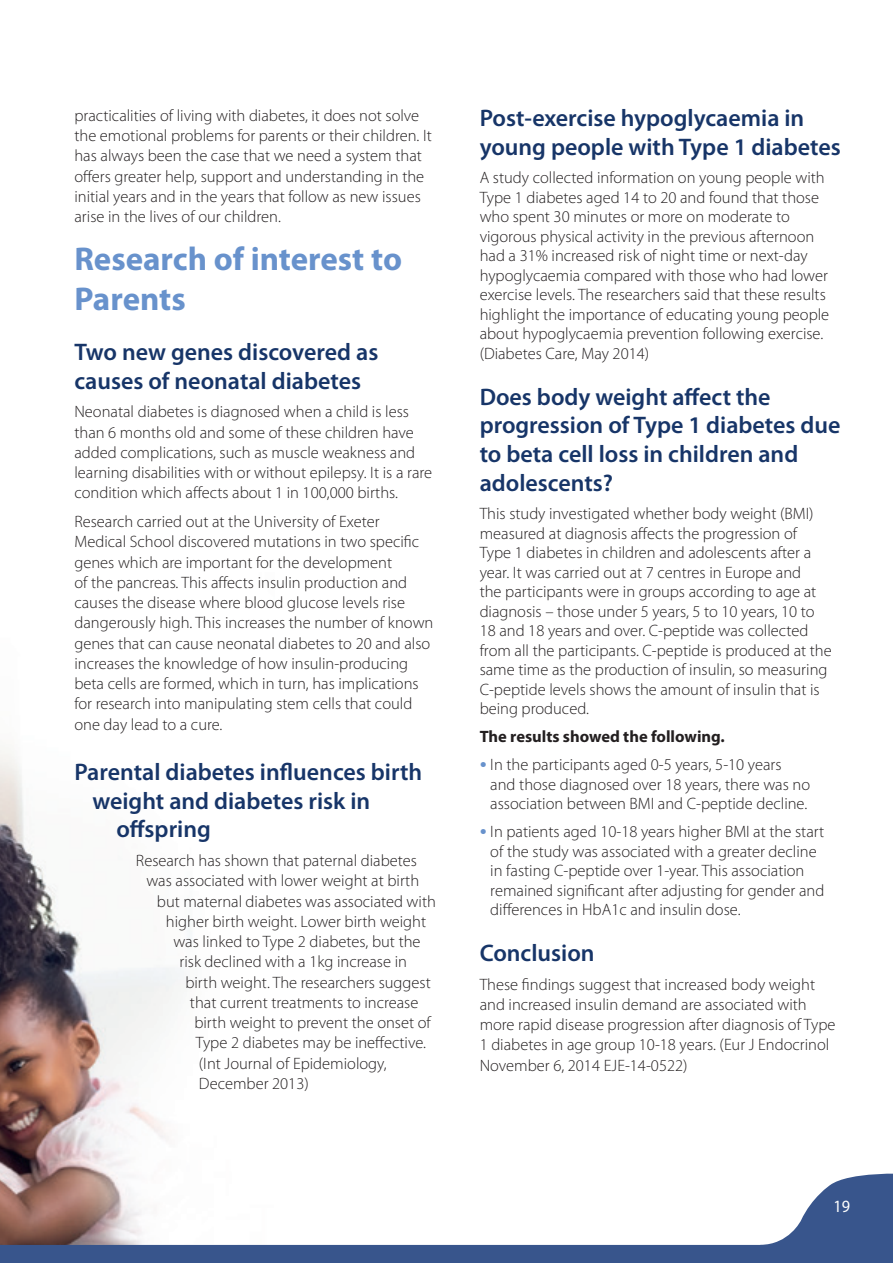
<style>
.page{position:relative;width:893px;height:1263px;background:#fff}
.page>*{position:absolute;margin:0;border:0;box-sizing:border-box;transform-origin:0 0}
.t1{font:700 33px/39.6px "Myriad Pro";color:#6892cc}
.t2{font:600 24px/28.8px "Myriad Pro";color:#173568}
.t3{font:17.25px "Myriad Pro";color:#fff;scale:.94 1}
.t4{font:300 16.5px/19.5px "Myriad Pro";color:#231f20}
.t5{font:700 16.5px "Myriad Pro";color:#231f20}
.s1{font-size:28.5px;color:#6892cc}
</style>
<div class="page">
<img style="left:0;top:746px;width:184px;height:425px">
<svg style="left:0;top:1171px;width:893px;height:92px"></svg>
<p class="t4" style="left:74px;top:105px;width:359px;line-height:20.2px">practicalities of living with diabetes, it does not solve the emotional problems for parents or their children. It has always been the case that we need a system that offers greater help, support and understanding in the initial years and in the years that follow as new issues arise in the lives of our children.</p>
<h1 class="t1" style="left:74px;top:238px;width:329px">Research of interest to<br>Parents</h1>
<h2 class="t2" style="left:74px;top:337px;width:305px">Two new genes discovered as causes of neonatal diabetes</h2>
<p class="t4" style="left:74px;top:402px;width:359px;line-height:20.2px">Neonatal diabetes is diagnosed when a child is less than 6 months old and some of these children have added complications, such as muscle weakness and learning disabilities with or without epilepsy. It is a rare condition which affects about 1 in 100,000 births.</p>
<p class="t4" style="left:74px;top:511px;width:360px;line-height:20.2px">Research carried out at the University of Exeter Medical School discovered mutations in two specific genes which are important for the development<br>of the pancreas. This affects insulin production and causes the disease where blood glucose levels rise dangerously high. This increases the number of known genes that can cause neonatal diabetes to 20 and also increases the knowledge of how insulin-producing beta cells are formed, which in turn, has implications for research into manipulating stem cells that could one day lead to a cure.</p>
<h2 class="t2" style="left:74px;top:757px;width:349px">Parental diabetes influences birth</h2>
<h2 class="t2" style="left:92px;top:785px;width:279px">weight and diabetes risk in</h2>
<h2 class="t2" style="left:116px;top:814px;width:96px">offspring</h2>
<p class="t4" style="left:136px;top:851px;width:283px">Research has shown that paternal diabetes</p>
<p class="t4" style="left:146px;top:871px;width:274px">was associated with lower weight at birth</p>
<p class="t4" style="left:157px;top:891px;width:281px">but maternal diabetes was associated with</p>
<p class="t4" style="left:166px;top:911px;width:262px">higher birth weight. Lower birth weight</p>
<p class="t4" style="left:173px;top:932px;width:249px">was linked to Type 2 diabetes, but the</p>
<p class="t4" style="left:179px;top:952px;width:229px">risk declined with a 1kg increase in</p>
<p class="t4" style="left:185px;top:972px;width:247px">birth weight. The researchers suggest</p>
<p class="t4" style="left:190px;top:992px;width:230px">that current treatments to increase</p>
<p class="t4" style="left:194px;top:1013px;width:238px">birth weight to prevent the onset of</p>
<p class="t4" style="left:196px;top:1033px;width:232px">Type 2 diabetes may be ineffective.</p>
<p class="t4" style="left:199px;top:1053px;width:189px">(Int Journal of Epidemiology,</p>
<p class="t4" style="left:199px;top:1073px;width:111px">December 2013)</p>
<h2 class="t2" style="left:480px;top:103px;width:363px">Post-exercise hypoglycaemia in young people with Type 1 diabetes</h2>
<p class="t4" style="left:480px;top:168px;width:351px">A study collected information on young people with Type 1 diabetes aged 14 to 20 and found that those who spent 30 minutes or more on moderate to vigorous physical activity in the previous afternoon had a 31% increased risk of night time or next-day hypoglycaemia compared with those who had lower exercise levels. The researchers said that these results highlight the importance of educating young people about hypoglycaemia prevention following exercise. (Diabetes Care, May 2014)</p>
<h2 class="t2" style="left:480px;top:381px;width:362px">Does body weight affect the progression of Type 1 diabetes due to beta cell loss in children and adolescents?</h2>
<p class="t4" style="left:480px;top:504px;width:354px">This study investigated whether body weight (BMI) measured at diagnosis affects the progression of Type 1 diabetes in children and adolescents after a year. It was carried out at 7 centres in Europe and<br>the participants were in groups according to age at diagnosis – those under 5 years, 5 to 10 years, 10 to 18 and 18 years and over. C-peptide was collected from all the participants. C-peptide is produced at the same time as the production of insulin, so measuring C-peptide levels shows the amount of insulin that is being produced.</p>
<p class="t5" style="left:480px;top:726px;width:247px">The results showed the following.</p>
<p class="t4" style="left:490px;top:755px;width:321px;text-indent:-11px"><span class="s1">•</span> In the participants aged 0-5 years, 5-10 years and those diagnosed over 18 years, there was no association between BMI and C-peptide decline.</p>
<p class="t4" style="left:490px;top:822px;width:335px;text-indent:-11px"><span class="s1">•</span> In patients aged 10-18 years higher BMI at the start of the study was associated with a greater decline in fasting C-peptide over 1-year. This association remained significant after adjusting for gender and differences in HbA1c and insulin dose.</p>
<h2 class="t2" style="left:480px;top:938px;width:117px">Conclusion</h2>
<p class="t4" style="left:480px;top:974px;width:357px;line-height:20.2px">These findings suggest that increased body weight and increased insulin demand are associated with more rapid disease progression after diagnosis of Type 1 diabetes in age group 10-18 years. (Eur J Endocrinol November 6, 2014 EJE-14-0522)</p>
<p class="t3" style="left:833px;top:1196px;width:19px">19</p>
</div>
